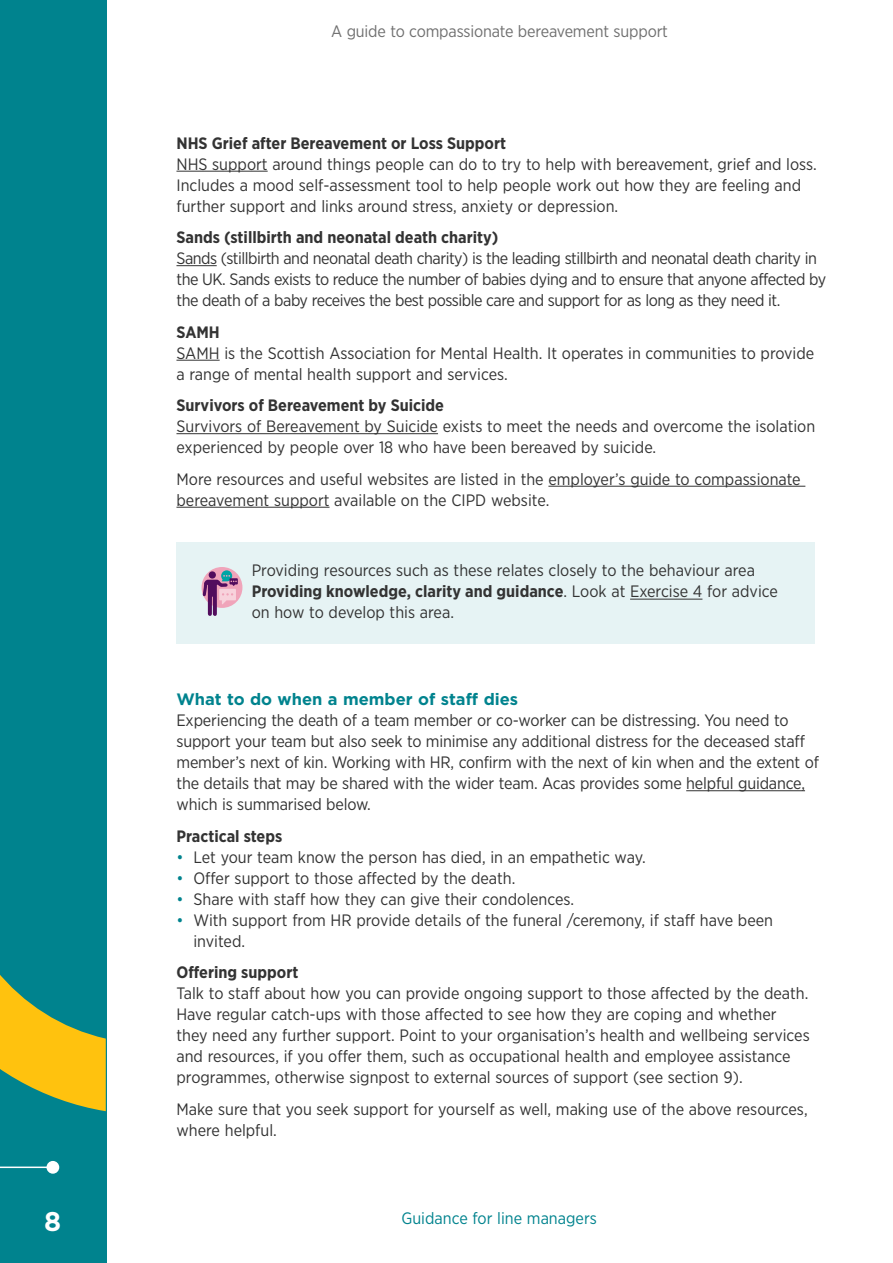
<style>
.page{position:relative;width:893px;height:1263px;background:#fff}
.page>*{position:absolute;margin:0;border:0;box-sizing:border-box;transform-origin:0 0}
.t1{font:700 27px "Gotham";color:#fff}
.B_body{font:16.5px/21px "Gotham Narrow";color:#333}
.B_body-2{font:16.5px/21px "Gotham Narrow";letter-spacing:-.03em;color:#333}
.B_bullets{font:16.5px "Gotham Narrow";color:#333}
.Subhead_2{font:700 16.5px "Gotham Narrow";color:#333}
.B_bullets_last{font:16.5px/21px "Gotham Narrow";color:#333}
.t2{font:16.5px "Gotham Narrow";letter-spacing:-.01em;color:#707070}
.Subhead_1{font:700 16.5px "Gotham";color:#00838e}
.B_body-3{font:700 16.5px "Gotham Narrow";color:#333}
.t3{font:16.5px "Gotham Narrow";color:#00838e}
.s1{font-weight:700}
.s2{color:#00838e}
</style>
<div class="page">
<div style="left:0;top:0;width:106px;height:1263px;background:#00838e"></div>
<hr style="left:0;top:1166px;width:53px;height:2px;background:#fff">
<div style="left:47px;top:1161px;width:12px;height:13px;background:#fff;border-radius:50%"></div>
<svg style="left:0;top:975px;width:106px;height:136px"></svg>
<hr style="left:176px;top:171px;width:92px;height:1px;background:#333">
<hr style="left:176px;top:265px;width:41px;height:1px;background:#333">
<hr style="left:176px;top:360px;width:44px;height:1px;background:#333">
<hr style="left:176px;top:433px;width:262px;height:1px;background:#333">
<hr style="left:548px;top:486px;width:257px;height:1px;background:#333">
<hr style="left:176px;top:507px;width:153px;height:1px;background:#333">
<hr style="left:686px;top:790px;width:119px;height:1px;background:#333">
<div style="left:176px;top:542px;width:639px;height:102px;background:#e6f3f4"></div>
<hr style="left:630px;top:599px;width:72px;height:1px;background:#333">
<div style="left:202px;top:567px;width:40px;height:41px;background:#f0a4ba;border-radius:50%"></div>
<svg style="left:202px;top:570px;width:36px;height:46px"></svg>
<h1 class="t1" style="left:44px;top:1204px;width:19px">8</h1>
<p class="t2" style="left:331px;top:21px;width:338px">A guide to compassionate bereavement support</p>
<h2 class="Subhead_2" style="left:176px;top:132px;width:331px">NHS Grief after Bereavement or Loss Support</h2>
<p class="B_body" style="left:176px;top:153px;width:642px">NHS support around things people can do to try to help with bereavement, grief and loss.<br>Includes a mood self-assessment tool to help people work out how they are feeling and further support and links around stress, anxiety or depression.</p>
<h2 class="Subhead_2" style="left:176px;top:227px;width:323px">Sands (stillbirth and neonatal death charity)</h2>
<p class="B_body-2" style="left:176px;top:247px;width:651px">Sands (stillbirth and neonatal death charity) is the leading stillbirth and neonatal death charity in the UK. Sands exists to reduce the number of babies dying and to ensure that anyone affected by the death of a baby receives the best possible care and support for as long as they need it.</p>
<h2 class="Subhead_2" style="left:176px;top:321px;width:45px">SAMH</h2>
<p class="B_body" style="left:176px;top:342px;width:639px">SAMH is the Scottish Association for Mental Health. It operates in communities to provide a range of mental health support and services.</p>
<h2 class="Subhead_2" style="left:176px;top:395px;width:269px">Survivors of Bereavement by Suicide</h2>
<p class="B_body" style="left:176px;top:415px;width:640px">Survivors of Bereavement by Suicide exists to meet the needs and overcome the isolation experienced by people over 18 who have been bereaved by suicide.</p>
<p class="B_body" style="left:176px;top:468px;width:626px">More resources and useful websites are listed in the employer’s guide to compassionate bereavement support available on the CIPD website.</p>
<p class="B_body" style="left:252px;top:560px;width:528px">Providing resources such as these relates closely to the behaviour area<br><span class="s1">Providing knowledge, clarity and guidance</span>. Look at Exercise 4 for advice on how to develop this area.</p>
<h1 class="Subhead_1" style="left:176px;top:688px;width:343px">What to do when a member of staff dies</h1>
<p class="B_body" style="left:176px;top:709px;width:644px">Experiencing the death of a team member or co-worker can be distressing. You need to support your team but also seek to minimise any additional distress for the deceased staff member’s next of kin. Working with HR, confirm with the next of kin when and the extent of the details that may be shared with the wider team. Acas provides some helpful guidance, which is summarised below.</p>
<p class="B_body-3" style="left:176px;top:825px;width:107px">Practical steps</p>
<p class="B_bullets" style="left:176px;top:846px;width:471px"><span class="s2">•</span> Let your team know the person has died, in an empathetic way.</p>
<p class="B_bullets" style="left:176px;top:867px;width:340px"><span class="s2">•</span> Offer support to those affected by the death.</p>
<p class="B_bullets" style="left:176px;top:888px;width:399px"><span class="s2">•</span> Share with staff how they can give their condolences.</p>
<p class="B_bullets_last" style="left:193px;top:909px;width:581px;text-indent:-17px"><span class="s2">•</span> With support from HR provide details of the funeral /ceremony, if staff have been invited.</p>
<p class="B_body-3" style="left:176px;top:962px;width:124px">Offering support</p>
<p class="B_body" style="left:176px;top:982px;width:635px">Talk to staff about how you can provide ongoing support to those affected by the death.<br>Have regular catch-ups with those affected to see how they are coping and whether they need any further support. Point to your organisation’s health and wellbeing services and resources, if you offer them, such as occupational health and employee assistance programmes, otherwise signpost to external sources of support (see section 9).</p>
<p class="B_body" style="left:176px;top:1098px;width:633px">Make sure that you seek support for yourself as well, making use of the above resources, where helpful.</p>
<p class="t3" style="left:401px;top:1208px;width:197px">Guidance for line managers</p>
</div>
